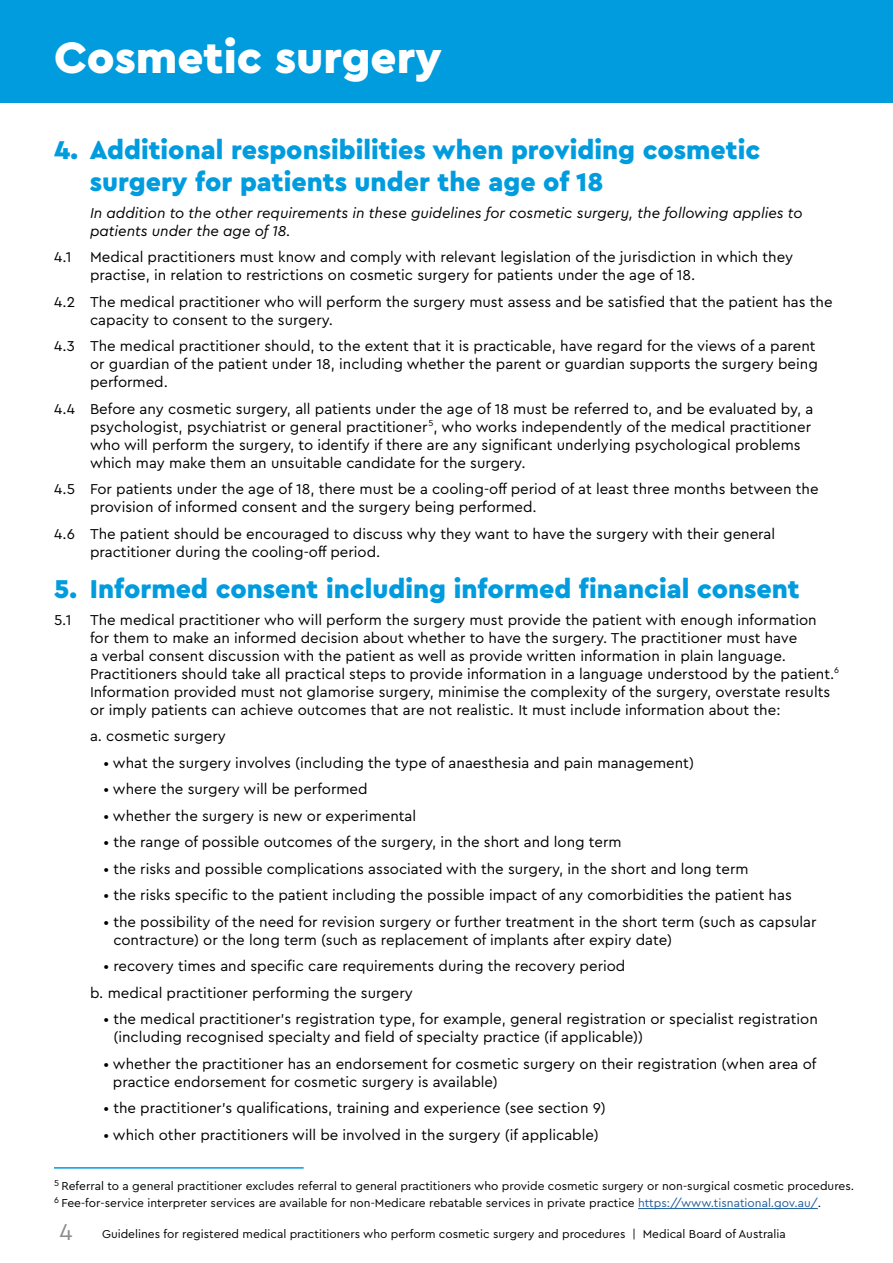
<style>
.page{position:relative;width:893px;height:1263px;background:#fff}
.page>*{position:absolute;margin:0;border:0;box-sizing:border-box;transform-origin:0 0}
.t1{font:900 46.05px "Cera Pro";color:#fff}
.t2{font:900 27px/32.4px "Cera Pro";color:#009cde}
.t3{font:15px/18px "Cera Pro";color:#000}
.t4{font:italic 15px/18px "Cera Pro";color:#000}
.t5{font:12px/17px "Cera Pro";color:#000}
.s1{color:#215e9e}
.s2{font-size:24px;color:#8d8f8e}
</style>
<div class="page">
<div style="left:0;top:0;width:893px;height:102px;background:#009cde"></div>
<hr style="left:638px;top:1208px;width:180px;height:1px;background:#215e9e">
<hr style="left:54px;top:1167px;width:250px;height:1px;background:#009cde">
<h1 class="t1" style="left:54px;top:27px;width:389px">Cosmetic surgery</h1>
<h2 class="t2" style="left:90px;top:133px;width:672px;text-indent:-36px">4. Additional responsibilities when providing cosmetic surgery for patients under the age of 18</h2>
<p class="t4" style="left:90px;top:203px;width:714px">In addition to the other requirements in these guidelines for cosmetic surgery, the following applies to patients under the age of 18.</p>
<p class="t3" style="left:90px;top:247px;width:705px;text-indent:-36px">4.1 Medical practitioners must know and comply with relevant legislation of the jurisdiction in which they practise, in relation to restrictions on cosmetic surgery for patients under the age of 18.</p>
<p class="t3" style="left:90px;top:292px;width:744px;text-indent:-36px">4.2 The medical practitioner who will perform the surgery must assess and be satisfied that the patient has the capacity to consent to the surgery.</p>
<p class="t3" style="left:90px;top:336px;width:729px;text-indent:-36px">4.3 The medical practitioner should, to the extent that it is practicable, have regard for the views of a parent or guardian of the patient under 18, including whether the parent or guardian supports the surgery being performed.</p>
<p class="t3" style="left:90px;top:399px;width:725px;text-indent:-36px">4.4 Before any cosmetic surgery, all patients under the age of 18 must be referred to, and be evaluated by, a psychologist, psychiatrist or general practitioner<sup>5</sup>, who works independently of the medical practitioner who will perform the surgery, to identify if there are any significant underlying psychological problems which may make them an unsuitable candidate for the surgery.</p>
<p class="t3" style="left:90px;top:479px;width:730px;text-indent:-36px">4.5 For patients under the age of 18, there must be a cooling-off period of at least three months between the provision of informed consent and the surgery being performed.</p>
<p class="t3" style="left:90px;top:524px;width:687px;line-height:18.6px;text-indent:-36px">4.6 The patient should be encouraged to discuss why they want to have the surgery with their general practitioner during the cooling-off period.</p>
<h2 class="t2" style="left:54px;top:572px;width:747px">5. Informed consent including informed financial consent</h2>
<p class="t3" style="left:90px;top:610px;width:750px;text-indent:-36px">5.1 The medical practitioner who will perform the surgery must provide the patient with enough information for them to make an informed decision about whether to have the surgery. The practitioner must have<br>a verbal consent discussion with the patient as well as provide written information in plain language.<br>Practitioners should take all practical steps to provide information in a language understood by the patient.<sup>6<br></sup>Information provided must not glamorise surgery, minimise the complexity of the surgery, overstate results or imply patients can achieve outcomes that are not realistic. It must include information about the:</p>
<p class="t3" style="left:90px;top:727px;width:138px">a. cosmetic surgery</p>
<p class="t3" style="left:103px;top:753px;width:592px">• what the surgery involves (including the type of anaesthesia and pain management)</p>
<p class="t3" style="left:103px;top:780px;width:266px">• where the surgery will be performed</p>
<p class="t3" style="left:103px;top:806px;width:314px">• whether the surgery is new or experimental</p>
<p class="t3" style="left:103px;top:833px;width:520px">• the range of possible outcomes of the surgery, in the short and long term</p>
<p class="t3" style="left:103px;top:859px;width:647px">• the risks and possible complications associated with the surgery, in the short and long term</p>
<p class="t3" style="left:103px;top:886px;width:690px">• the risks specific to the patient including the possible impact of any comorbidities the patient has</p>
<p class="t3" style="left:113px;top:912px;width:705px;text-indent:-10px">• the possibility of the need for revision surgery or further treatment in the short term (such as capsular contracture) or the long term (such as replacement of implants after expiry date)</p>
<p class="t3" style="left:90px;top:952px;width:537px;line-height:26.5px;text-indent:14px">• recovery times and specific care requirements during the recovery period b. medical practitioner performing the surgery</p>
<p class="t3" style="left:113px;top:1010px;width:706px;text-indent:-10px">• the medical practitioner’s registration type, for example, general registration or specialist registration (including recognised specialty and field of specialty practice (if applicable))</p>
<p class="t3" style="left:113px;top:1054px;width:705px;text-indent:-9px">• whether the practitioner has an endorsement for cosmetic surgery on their registration (when area of practice endorsement for cosmetic surgery is available)</p>
<p class="t3" style="left:103px;top:1099px;width:504px">• the practitioner’s qualifications, training and experience (see section 9)</p>
<p class="t3" style="left:103px;top:1125px;width:497px">• which other practitioners will be involved in the surgery (if applicable)</p>
<p class="t5" style="left:54px;top:1177px;width:802px"><sup>5</sup> Referral to a general practitioner excludes referral to general practitioners who provide cosmetic surgery or non-surgical cosmetic procedures.<br><sup>6</sup> Fee-for-service interpreter services are available for non-Medicare rebatable services in private practice <span class="s1">https://www.tisnational.gov.au/</span>.</p>
<p class="t5" style="left:60px;top:1225px;width:728px"><span class="s2">4</span> Guidelines for registered medical practitioners who perform cosmetic surgery and procedures | Medical Board of Australia</p>
</div>
